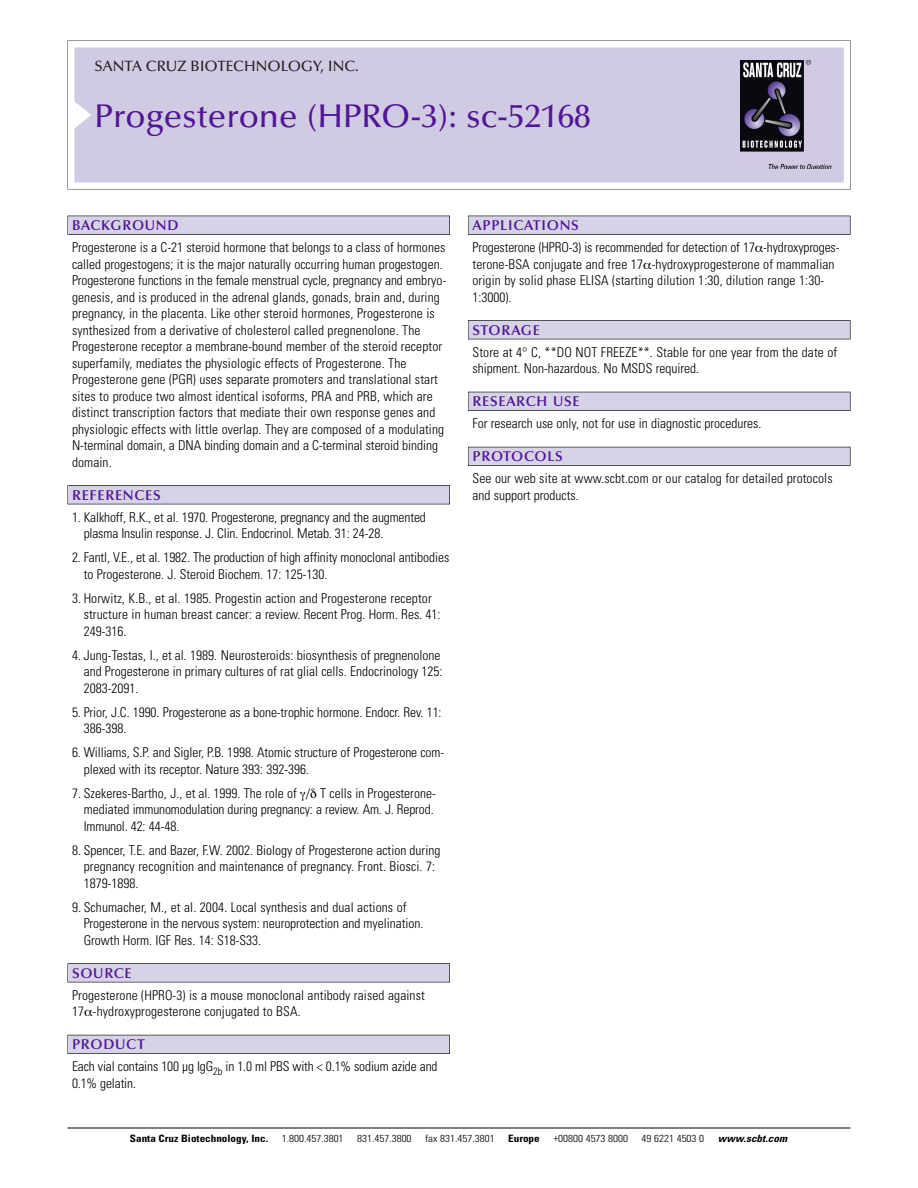
<style>
.page{position:relative;width:918px;height:1188px;background:#fff}
.page>*{position:absolute;margin:0;border:0;box-sizing:border-box;transform-origin:0 0}
.t1{font:500 33px "Optima";color:#511695}
.t2{font:500 15px "Optima";color:#231f20}
.t3{font:600 14.25px "Optima";letter-spacing:.05em;color:#511695}
.t4{font:300 condensed 13.5px/16.5px "Univers";color:#000}
.t5{font:300 condensed 10.2px "Univers";color:#000;scale:1.1 1}
.t6{font:700 condensed 10.2px "Univers";color:#000;scale:1.1 1}
.t7{font:italic 700 condensed 10.2px "Univers";letter-spacing:.005em;color:#000;scale:1.1 1}
</style>
<div class="page">
<svg style="left:68px;top:40px;width:783px;height:149px"></svg>
<div style="left:74px;top:47px;width:770px;height:135px;background:#d1cae3"></div>
<img style="left:741px;top:60px;width:90px;height:108px">
<div style="left:68px;top:216px;width:382px;height:19px;background:#525155"></div>
<div style="left:68px;top:216px;width:381px;height:18px;background:#d7d3e7"></div>
<div style="left:68px;top:485px;width:382px;height:19px;background:#525155"></div>
<div style="left:68px;top:486px;width:381px;height:18px;background:#d7d3e7"></div>
<div style="left:68px;top:963px;width:382px;height:19px;background:#545357"></div>
<div style="left:68px;top:964px;width:381px;height:18px;background:#d7d3e7"></div>
<div style="left:68px;top:1035px;width:382px;height:19px;background:#54535a"></div>
<div style="left:68px;top:1035px;width:381px;height:18px;background:#d7d3e7"></div>
<div style="left:468px;top:216px;width:382px;height:19px;background:#525155"></div>
<div style="left:468px;top:216px;width:382px;height:18px;background:#d7d3e7"></div>
<div style="left:468px;top:320px;width:382px;height:19px;background:#525155"></div>
<div style="left:468px;top:321px;width:382px;height:18px;background:#d7d3e7"></div>
<div style="left:468px;top:392px;width:382px;height:19px;background:#525158"></div>
<div style="left:468px;top:392px;width:382px;height:18px;background:#d7d3e7"></div>
<div style="left:468px;top:447px;width:382px;height:19px;background:#54535a"></div>
<div style="left:468px;top:447px;width:382px;height:18px;background:#d7d3e7"></div>
<hr style="left:68px;top:1128px;width:782px;height:1px;background:#000">
<p class="t2" style="left:94px;top:61px;width:266px">SANTA CRUZ BIOTECHNOLOGY, INC.</p>
<h1 class="t1" style="left:94px;top:103px;width:498px">Progesterone (HPRO-3): sc-52168</h1>
<p class="t3" style="left:72px;top:219px;width:108px">BACKGROUND</p>
<p class="t4" style="left:72px;top:240px;width:376px">Progesterone is a C-21 steroid hormone that belongs to a class of hormones called progestogens; it is the major naturally occurring human progestogen.<br>Progesterone functions in the female menstrual cycle, pregnancy and embryo&shy;genesis, and is produced in the adrenal glands, gonads, brain and, during pregnancy, in the placenta. Like other steroid hormones, Progesterone is synthesized from a derivative of cholesterol called pregnenolone. The Progesterone receptor a membrane-bound member of the steroid receptor superfamily, mediates the physiologic effects of Progesterone. The Progesterone gene (PGR) uses separate promoters and translational start sites to produce two almost identical isoforms, PRA and PRB, which are distinct transcription factors that mediate their own response genes and physiologic effects with little overlap. They are composed of a modulating N-terminal domain, a DNA binding domain and a C-terminal steroid binding domain.</p>
<p class="t3" style="left:72px;top:489px;width:90px">REFERENCES</p>
<p class="t4" style="left:84px;top:510px;width:344px;text-indent:-12px">1. Kalkhoff, R.K., et al. 1970. Progesterone, pregnancy and the augmented plasma Insulin response. J. Clin. Endocrinol. Metab. 31: 24-28.</p>
<p class="t4" style="left:84px;top:550px;width:367px;text-indent:-12px">2. Fantl, V.E., et al. 1982. The production of high affinity monoclonal antibodies to Progesterone. J. Steroid Biochem. 17: 125-130.</p>
<p class="t4" style="left:84px;top:591px;width:358px;text-indent:-12px">3. Horwitz, K.B., et al. 1985. Progestin action and Progesterone receptor structure in human breast cancer: a review. Recent Prog. Horm. Res. 41:<br>249-316.</p>
<p class="t4" style="left:84px;top:648px;width:360px;text-indent:-12px">4. Jung-Testas, I., et al. 1989. Neurosteroids: biosynthesis of pregnenolone and Progesterone in primary cultures of rat glial cells. Endocrinology 125:<br>2083-2091.</p>
<p class="t4" style="left:84px;top:705px;width:359px;text-indent:-12px">5. Prior, J.C. 1990. Progesterone as a bone-trophic hormone. Endocr. Rev. 11:<br>386-398.</p>
<p class="t4" style="left:84px;top:745px;width:362px;text-indent:-12px">6. Williams, S.P. and Sigler, P.B. 1998. Atomic structure of Progesterone com&shy;plexed with its receptor. Nature 393: 392-396.</p>
<p class="t4" style="left:84px;top:786px;width:354px;text-indent:-12px">7. Szekeres-Bartho, J., et al. 1999. The role of / T cells in Progesterone&shy;mediated immunomodulation during pregnancy: a review. Am. J. Reprod.<br>Immunol. 42: 44-48.</p>
<p class="t4" style="left:84px;top:843px;width:358px;text-indent:-12px">8. Spencer, T.E. and Bazer, F.W. 2002. Biology of Progesterone action during pregnancy recognition and maintenance of pregnancy. Front. Biosci. 7:<br>1879-1898.</p>
<p class="t4" style="left:84px;top:900px;width:341px;text-indent:-12px">9. Schumacher, M., et al. 2004. Local synthesis and dual actions of<br>Progesterone in the nervous system: neuroprotection and myelination.<br>Growth Horm. IGF Res. 14: S18-S33.</p>
<p class="t3" style="left:72px;top:967px;width:61px">SOURCE</p>
<p class="t4" style="left:72px;top:988px;width:354px">Progesterone (HPRO-3) is a mouse monoclonal antibody raised against<br>17 -hydroxyprogesterone conjugated to BSA.</p>
<p class="t3" style="left:72px;top:1039px;width:74px">PRODUCT</p>
<p class="t4" style="left:72px;top:1059px;width:367px">Each vial contains 100 µg IgG<sub>2b</sub> in 1.0 ml PBS with &lt; 0.1% sodium azide and<br>0.1% gelatin.</p>
<p class="t3" style="left:473px;top:219px;width:108px">APPLICATIONS</p>
<p class="t4" style="left:473px;top:240px;width:368px">Progesterone (HPRO-3) is recommended for detection of 17 -hydroxyproges&shy;terone-BSA conjugate and free 17 -hydroxyprogesterone of mammalian origin by solid phase ELISA (starting dilution 1:30, dilution range 1:30- 1:3000).</p>
<p class="t3" style="left:473px;top:324px;width:69px">STORAGE</p>
<p class="t4" style="left:473px;top:345px;width:366px">Store at 4° C, **DO NOT FREEZE**. Stable for one year from the date of shipment. Non-hazardous. No MSDS required.</p>
<p class="t3" style="left:473px;top:396px;width:109px">RESEARCH USE</p>
<p class="t4" style="left:473px;top:416px;width:290px">For research use only, not for use in diagnostic procedures.</p>
<p class="t3" style="left:473px;top:451px;width:92px">PROTOCOLS</p>
<p class="t4" style="left:473px;top:471px;width:362px">See our web site at www.scbt.com or our catalog for detailed protocols and support products.</p>
<p class="t6" style="left:130px;top:1135px;width:127px">Santa Cruz Biotechnology, Inc.</p>
<p class="t5" style="left:282px;top:1135px;width:58px">1.800.457.3801</p>
<p class="t5" style="left:357px;top:1135px;width:51px">831.457.3800</p>
<p class="t5" style="left:425px;top:1135px;width:65px">fax 831.457.3801</p>
<p class="t6" style="left:508px;top:1135px;width:30px">Europe</p>
<p class="t5" style="left:553px;top:1135px;width:69px">+00800 4573 8000</p>
<p class="t5" style="left:642px;top:1135px;width:58px">49 6221 4503 0</p>
<p class="t7" style="left:718px;top:1135px;width:64px">www.scbt.com</p>
</div>
